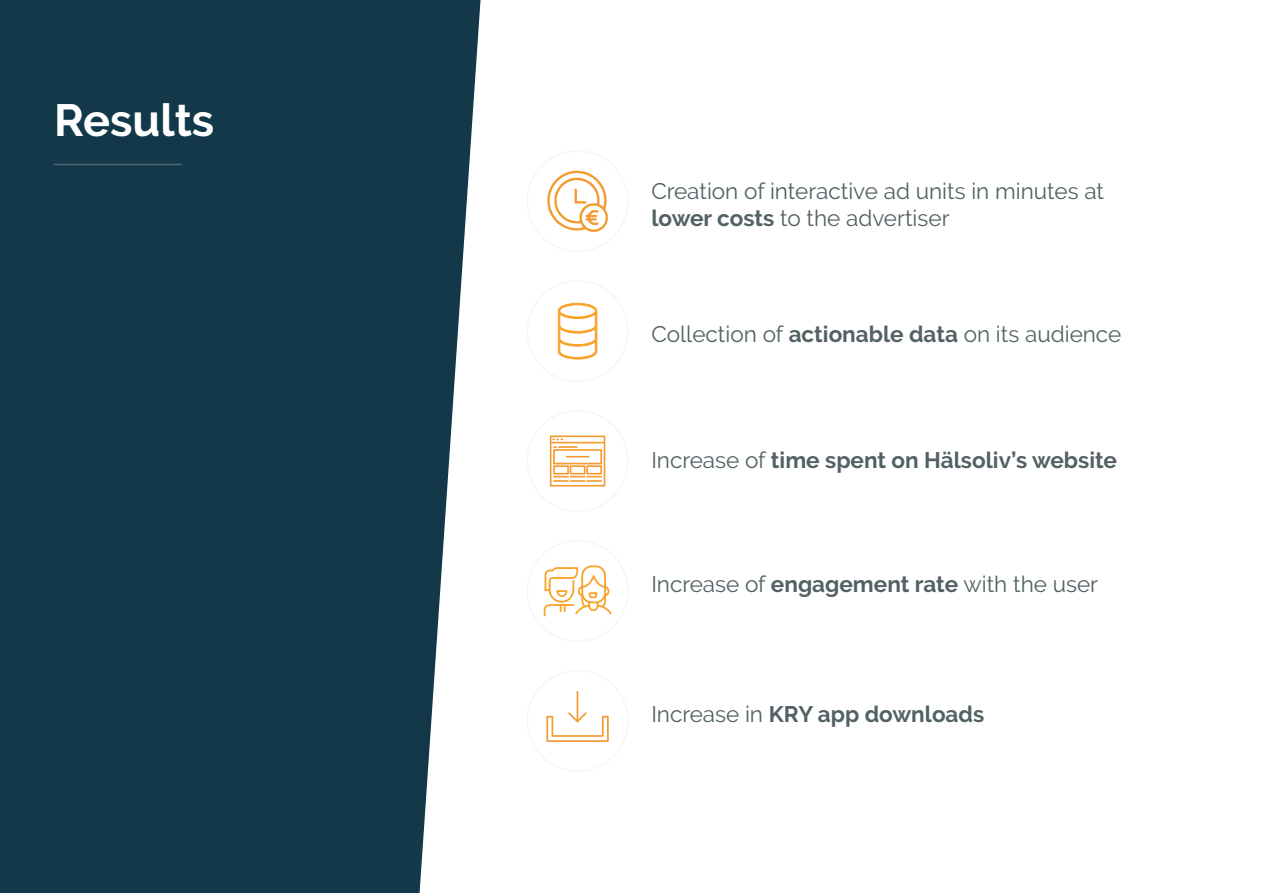
<style>
.page{position:relative;width:1263px;height:893px;background:#fff}
.page>*{position:absolute;margin:0;border:0;box-sizing:border-box;transform-origin:0 0}
.t1{font:700 45px "Raleway";color:#fff}
.t2{font:22.5px/27px "Raleway";color:#526164}
.t3{font:700 22.5px "Raleway";color:#526164}
.s1{font-weight:700}
.s2{font-weight:400}
</style>
<div class="page">
<div style="left:0;top:0;width:480px;height:893px;background:#123849"></div>
<div style="left:526px;top:410px;width:103px;height:102px;border:2px solid #f6f6f6;border-radius:50%"></div>
<svg style="left:550px;top:435px;width:55px;height:51px"></svg>
<div style="left:526px;top:670px;width:103px;height:102px;border:2px solid #f6f6f6;border-radius:50%"></div>
<svg style="left:546px;top:691px;width:63px;height:51px"></svg>
<div style="left:526px;top:540px;width:103px;height:102px;border:2px solid #f6f6f6;border-radius:50%"></div>
<svg style="left:544px;top:565px;width:68px;height:52px"></svg>
<div style="left:526px;top:280px;width:103px;height:102px;border:2px solid #f6f6f6;border-radius:50%"></div>
<svg style="left:558px;top:303px;width:39px;height:56px"></svg>
<div style="left:526px;top:150px;width:103px;height:102px;border:2px solid #f6f6f6;border-radius:50%"></div>
<svg style="left:547px;top:171px;width:61px;height:61px"></svg>
<hr style="left:54px;top:164px;width:128px;height:1px;background:#fff">
<h1 class="t1" style="left:54px;top:94px;width:162px">Results</h1>
<p class="t2" style="left:651px;top:178px;width:454px">Creation of interactive ad units in minutes at <span class="s1">lower costs</span> to the advertiser</p>
<p class="t2" style="left:651px;top:321px;width:472px">Collection of <span class="s1">actionable data</span> on its audience</p>
<p class="t3" style="left:651px;top:447px;width:467px"><span class="s2">Increase of</span> time spent on Hälsoliv’s website</p>
<p class="t2" style="left:651px;top:571px;width:448px">Increase of <span class="s1">engagement rate</span> with the user</p>
<p class="t3" style="left:651px;top:701px;width:334px"><span class="s2">Increase in</span> KRY app downloads</p>
</div>
